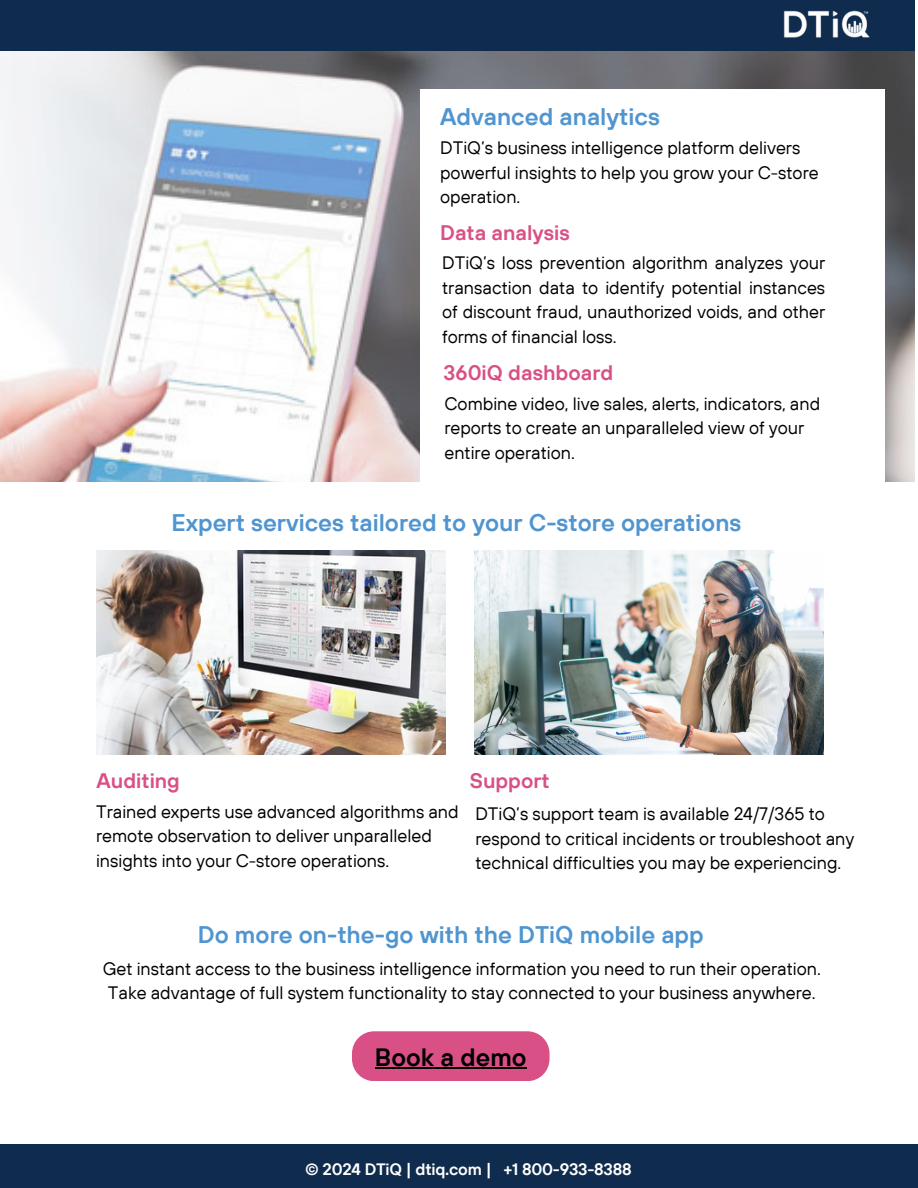
<style>
.page{position:relative;width:918px;height:1188px;background:#fff}
.page>*{position:absolute;margin:0;border:0;box-sizing:border-box;transform-origin:0 0}
.t1{font:25.05px "TT Hoves Pro Dm Bd";color:#000}
.t2{font:24px "TT Hoves Pro Dm Bd";color:#5095d0}
.t3{font:21px "TT Hoves Pro Dm Bd";color:#d95086}
.t4{font:18px/24.8px "TT Hoves Pro";color:#000}
.t5{font:16.5px "TT Hoves Pro Dm Bd";letter-spacing:-.015em;color:#fff}
</style>
<div class="page">
<div style="left:0;top:1145px;width:918px;height:43px;background:#0f2b4d"></div>
<img style="left:0;top:51px;width:915px;height:431px">
<div style="left:0;top:0;width:915px;height:51px;background:#0f2b4d"></div>
<div style="left:420px;top:90px;width:464px;height:447px;background:#fff"></div>
<img style="left:96px;top:550px;width:350px;height:204px">
<img style="left:475px;top:550px;width:348px;height:204px">
<div style="left:352px;top:1031px;width:198px;height:50px;background:#d95086;border-radius:22px"></div>
<hr style="left:375px;top:1067px;width:152px;height:1px;background:#000">
<img style="left:783px;top:10px;width:87px;height:27px">
<h2 class="t2" style="left:440px;top:101px;width:221px">Advanced analytics</h2>
<p class="t4" style="left:440px;top:135px;width:380px">DTiQ’s business intelligence platform delivers powerful insights to help you grow your C-store operation.</p>
<p class="t3" style="left:440px;top:219px;width:131px">Data analysis</p>
<p class="t4" style="left:442px;top:250px;width:385px;text-align:justify">DTiQ’s loss prevention algorithm analyzes your transaction data to identify potential instances of discount fraud, unauthorized voids, and other forms of financial loss.</p>
<p class="t3" style="left:444px;top:359px;width:171px">360iQ dashboard</p>
<p class="t4" style="left:444px;top:391px;width:377px">Combine video, live sales, alerts, indicators, and reports to create an unparalleled view of your entire operation.</p>
<h2 class="t2" style="left:171px;top:507px;width:571px">Expert services tailored to your C-store operations</h2>
<p class="t3" style="left:97px;top:767px;width:85px">Auditing</p>
<p class="t4" style="left:96px;top:799px;width:364px">Trained experts use advanced algorithms and remote observation to deliver unparalleled insights into your C-store operations.</p>
<p class="t3" style="left:470px;top:767px;width:81px">Support</p>
<p class="t4" style="left:475px;top:801px;width:381px">DTiQ’s support team is available 24/7/365 to respond to critical incidents or troubleshoot any technical difficulties you may be experiencing.</p>
<h2 class="t2" style="left:198px;top:919px;width:507px">Do more on-the-go with the DTiQ mobile app</h2>
<p class="t4" style="left:103px;top:956px;width:720px">Get instant access to the business intelligence information you need to run their operation.<br>Take advantage of full system functionality to stay connected to your business anywhere.</p>
<h1 class="t1" style="left:375px;top:1041px;width:153px">Book a demo</h1>
<p class="t5" style="left:305px;top:1158px;width:328px">© 2024 DTiQ | dtiq.com | +1 800-933-8388</p>
</div>
